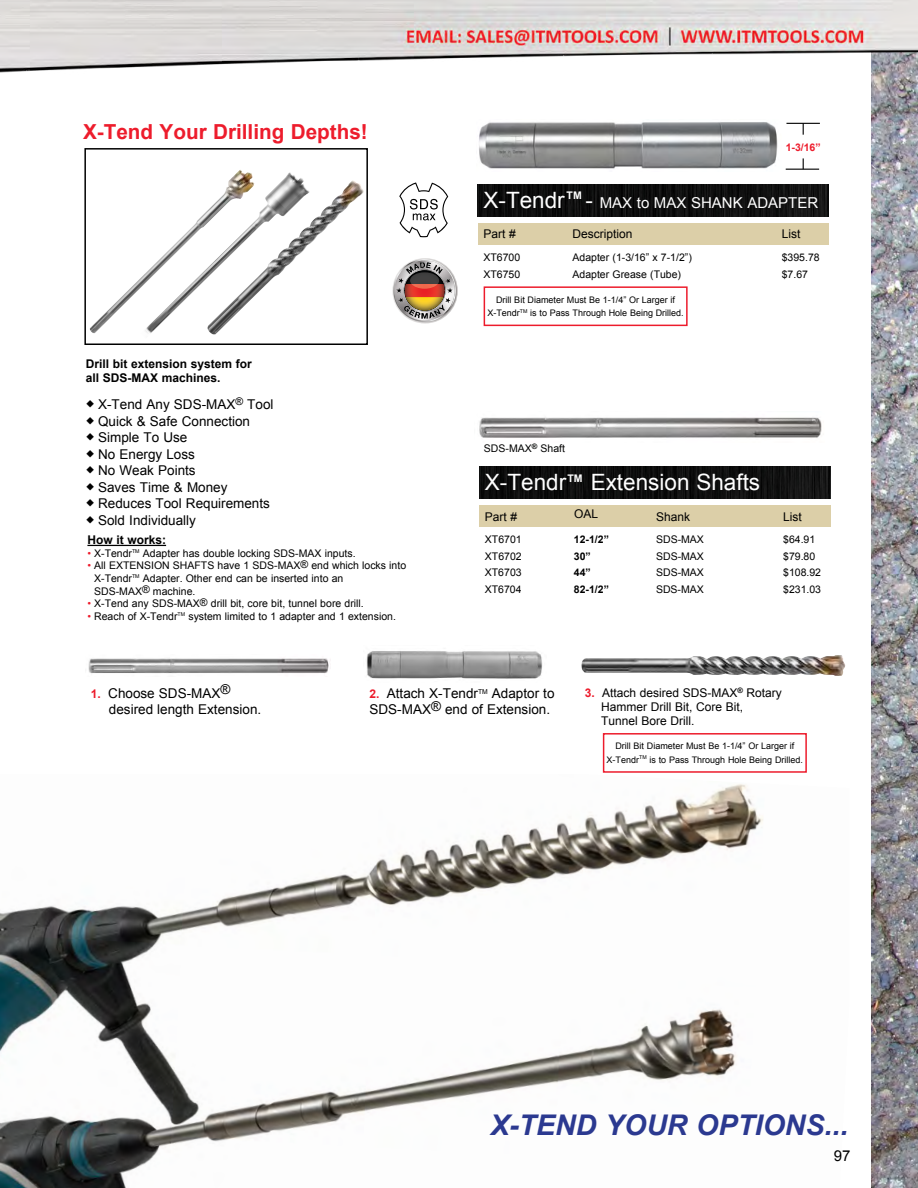
<style>
.page{position:relative;width:918px;height:1188px;background:#fff}
.page>*{position:absolute;margin:0;border:0;box-sizing:border-box;transform-origin:0 0}
.t1{font:italic 700 28.5px "Arial";color:#2b3990}
.t2{font:22.5px "Arial";color:#fff}
.t3{font:700 20.7px "Arial";color:#ed1c2c}
.t4{font:15px "Arial";color:#fff}
.t5{font:15px "Arial";color:#000}
.t6{font:13.5px/16.2px "Arial";color:#000}
.t7{font:12px/14.4px "Arial";color:#000}
.t8{font:700 12px/14.4px "Arial";color:#000}
.t9{font:10.5px/12.6px "Arial";color:#000}
.t10{font:700 10.5px "Arial";color:#000}
.t11{font:700 10.5px "Arial";color:#ed1c2c}
.t12{font:700 10.5px "Arial";color:#fff}
.t13{font:9px/13.5px "Arial";color:#000;text-align:center}
.s1{color:#ed1c2c}
.s2{font-size:22.5px}
.s3{font-weight:700;font-size:12px;color:#ed1c2c}
.s4{font-weight:700;color:#ed1c2c}
</style>
<div class="page">
<img style="left:0;top:784px;width:763px;height:404px">
<img style="left:478px;top:184px;width:351px;height:33px">
<div style="left:478px;top:223px;width:351px;height:22px;background:#dccfa8"></div>
<img style="left:479px;top:466px;width:351px;height:33px">
<div style="left:479px;top:505px;width:351px;height:22px;background:#dccfa8"></div>
<hr style="left:87px;top:545px;width:79px;height:1px;background:#000">
<img style="left:366px;top:651px;width:177px;height:28px">
<div style="left:603px;top:733px;width:204px;height:40px;border:2px solid #ed1c2c"></div>
<img style="left:479px;top:417px;width:343px;height:21px">
<img style="left:88px;top:658px;width:241px;height:16px">
<div style="left:484px;top:286px;width:204px;height:40px;border:2px solid #ed1c2c"></div>
<div style="left:84px;top:148px;width:284px;height:197px;border:2px solid #000"></div>
<svg style="left:393px;top:259px;width:63px;height:63px"></svg>
<svg style="left:399px;top:182px;width:49px;height:55px"></svg>
<img style="left:581px;top:655px;width:260px;height:21px">
<img style="left:310px;top:181px;width:54px;height:63px">
<img style="left:211px;top:172px;width:99px;height:163px">
<img style="left:90px;top:171px;width:165px;height:162px">
<img style="left:871px;top:171px;width:47px;height:1017px">
<img style="left:0;top:0;width:918px;height:171px">
<h3 class="t3" style="left:83px;top:118px;width:286px">X-Tend Your Drilling Depths!</h3>
<p class="t8" style="left:86px;top:357px;width:168px">Drill bit extension system for all SDS-MAX machines.</p>
<p class="t6" style="left:86px;top:397px;width:189px">◆ X-Tend Any SDS-MAX<sup>®</sup> Tool</p>
<p class="t6" style="left:86px;top:413px;width:166px">◆ Quick &amp; Safe Connection</p>
<p class="t6" style="left:86px;top:430px;width:103px">◆ Simple To Use</p>
<p class="t6" style="left:86px;top:446px;width:110px">◆ No Energy Loss</p>
<p class="t6" style="left:86px;top:463px;width:111px">◆ No Weak Points</p>
<p class="t6" style="left:86px;top:479px;width:143px">◆ Saves Time &amp; Money</p>
<p class="t6" style="left:86px;top:496px;width:186px">◆ Reduces Tool Requirements</p>
<p class="t6" style="left:86px;top:512px;width:112px">◆ Sold Individually</p>
<p class="t8" style="left:87px;top:533px;width:80px">How it works:</p>
<p class="t9" style="left:87px;top:547px;width:270px"><span class="s1">•</span> X-Tendr<sup>TM</sup> Adapter has double locking SDS-MAX inputs.</p>
<p class="t9" style="left:94px;top:559px;width:314px;text-indent:-7px"><span class="s1">•</span> All EXTENSION SHAFTS have 1 SDS-MAX® end which locks into<br>X-Tendr<sup>TM</sup> Adapter. Other end can be inserted into an<br>SDS-MAX® machine.</p>
<p class="t9" style="left:87px;top:597px;width:278px"><span class="s1">•</span> X-Tend any SDS-MAX® drill bit, core bit, tunnel bore drill.</p>
<p class="t9" style="left:87px;top:610px;width:310px"><span class="s1">•</span> Reach of X-Tendr<sup>TM</sup> system limited to 1 adapter and 1 extension.</p>
<p class="t11" style="left:786px;top:140px;width:37px">1-3/16”</p>
<p class="t12" style="left:567px;top:188px;width:17px">TM</p>
<h3 class="t4" style="left:484px;top:193px;width:336px"><span class="s2">X-Tendr -</span> MAX to MAX SHANK ADAPTER</h3>
<p class="t7" style="left:484px;top:227px;width:34px">Part #</p>
<p class="t7" style="left:573px;top:227px;width:62px">Description</p>
<p class="t7" style="left:782px;top:227px;width:20px">List</p>
<p class="t9" style="left:484px;top:251px;width:38px">XT6700</p>
<p class="t9" style="left:573px;top:251px;width:121px">Adapter (1-3/16” x 7-1/2”)</p>
<p class="t9" style="left:782px;top:251px;width:39px">$395.78</p>
<p class="t9" style="left:484px;top:268px;width:38px">XT6750</p>
<p class="t9" style="left:573px;top:268px;width:110px">Adapter Grease (Tube)</p>
<p class="t9" style="left:782px;top:268px;width:28px">$7.67</p>
<p class="t13" style="left:487px;top:293px;width:198px">Drill Bit Diameter Must Be 1-1/4” Or Larger if<br>X-Tendr<sup>TM</sup> is to Pass Through Hole Being Drilled.</p>
<p class="t9" style="left:484px;top:442px;width:83px">SDS-MAX<sup>®</sup> Shaft</p>
<h2 class="t2" style="left:485px;top:468px;width:277px">X-Tendr Extension Shafts</h2>
<p class="t12" style="left:567px;top:471px;width:17px">TM</p>
<p class="t7" style="left:485px;top:509px;width:34px">Part #</p>
<p class="t7" style="left:574px;top:507px;width:26px">OAL</p>
<p class="t7" style="left:656px;top:509px;width:36px">Shank</p>
<p class="t7" style="left:783px;top:509px;width:20px">List</p>
<p class="t9" style="left:485px;top:533px;width:38px">XT6701</p>
<p class="t10" style="left:574px;top:533px;width:37px">12-1/2”</p>
<p class="t9" style="left:656px;top:533px;width:49px">SDS-MAX</p>
<p class="t9" style="left:783px;top:533px;width:34px">$64.91</p>
<p class="t9" style="left:485px;top:550px;width:38px">XT6702</p>
<p class="t10" style="left:574px;top:549px;width:18px">30”</p>
<p class="t9" style="left:656px;top:550px;width:49px">SDS-MAX</p>
<p class="t9" style="left:783px;top:550px;width:34px">$79.80</p>
<p class="t9" style="left:485px;top:566px;width:38px">XT6703</p>
<p class="t10" style="left:574px;top:566px;width:18px">44”</p>
<p class="t9" style="left:656px;top:566px;width:49px">SDS-MAX</p>
<p class="t9" style="left:783px;top:566px;width:39px">$108.92</p>
<p class="t9" style="left:485px;top:583px;width:38px">XT6704</p>
<p class="t10" style="left:574px;top:582px;width:37px">82-1/2”</p>
<p class="t9" style="left:656px;top:583px;width:49px">SDS-MAX</p>
<p class="t9" style="left:783px;top:583px;width:39px">$231.03</p>
<p class="t6" style="left:109px;top:685px;width:154px;text-indent:-18px"><span class="s3">1.</span> Choose SDS-MAX® desired length Extension.</p>
<p class="t6" style="left:370px;top:685px;width:187px"><span class="s3">2.</span> Attach X-Tendr<sup>TM</sup> Adaptor to<br>SDS-MAX® end of Extension.</p>
<p class="t7" style="left:601px;top:685px;width:182px;text-indent:-16px"><span class="s4">3.</span> Attach desired SDS-MAX<sup>®</sup> Rotary<br>Hammer Drill Bit, Core Bit,<br>Tunnel Bore Drill.</p>
<p class="t13" style="left:607px;top:740px;width:198px">Drill Bit Diameter Must Be 1-1/4” Or Larger if<br>X-Tendr<sup>TM</sup> is to Pass Through Hole Being Drilled.</p>
<h1 class="t1" style="left:490px;top:1106px;width:359px">X-TEND YOUR OPTIONS...</h1>
<h3 class="t5" style="left:834px;top:1146px;width:18px">97</h3>
</div>
